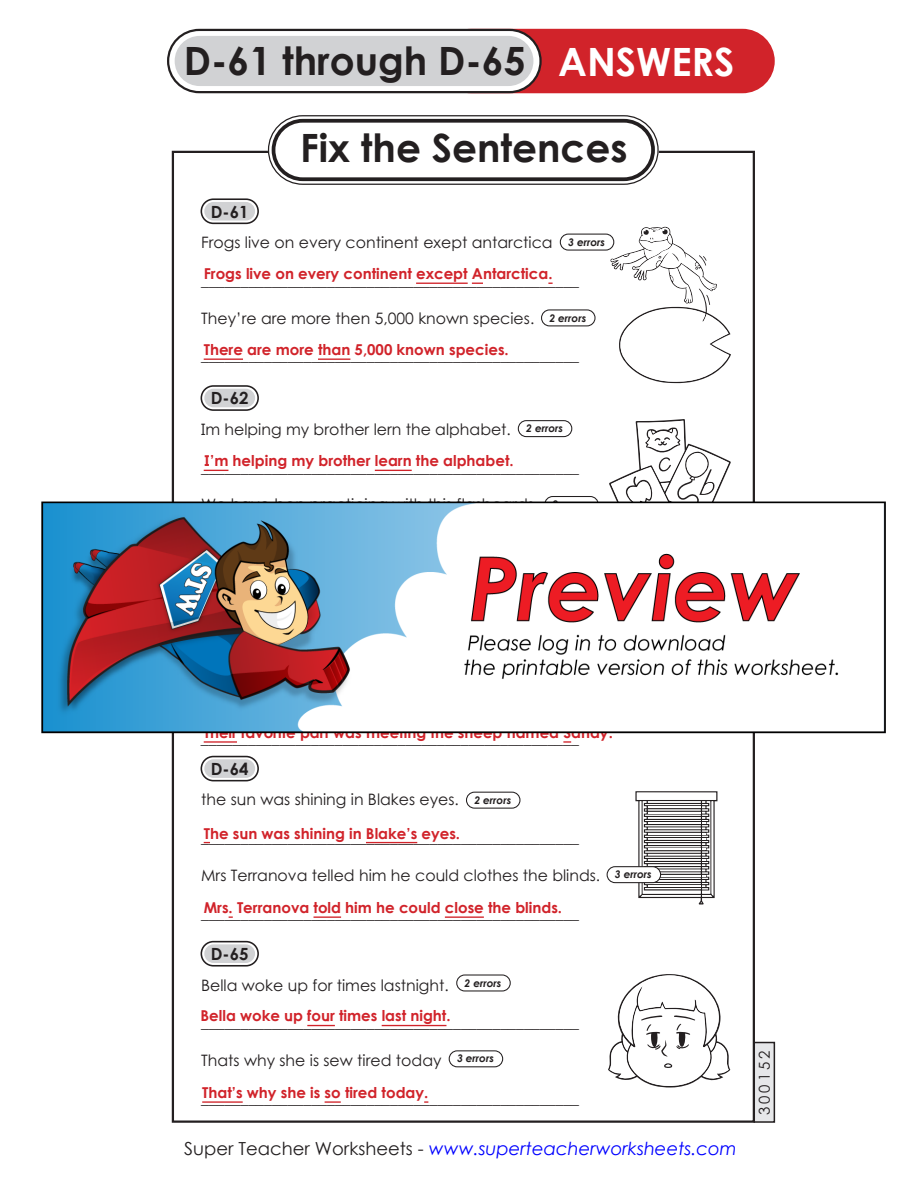
<style>
.page{position:relative;width:918px;height:1188px;background:#fff}
.page>*{position:absolute;margin:0;border:0;box-sizing:border-box;transform-origin:0 0}
.t1{font:700 39px "Century Gothic 2";color:#231f20}
.t2{font:700 39px "Century Gothic 2";color:#fff}
.t3{font:italic 18px "Century Gothic 2";color:#00f}
.t4{font:700 16.8px "Century Gothic 2";color:#231f20}
.t5{font:15.75px "Century STW4";color:#231f20}
.t6{font:700 15px "Century STW4";color:#d1232a}
.t7{font:15px "Century STW4";letter-spacing:.2em;color:#231f20}
.t8{font:italic 700 10.5px "Century STW4";color:#231f20}
.s1{font-style:normal;color:#231f20}
</style>
<div class="page">
<svg style="left:635px;top:791px;width:82px;height:114px"></svg>
<div style="left:268px;top:115px;width:391px;height:70px;border:8px solid #fff;border-radius:31px"></div>
<div style="left:272px;top:119px;width:383px;height:62px;background:#fff;border-radius:31px"></div>
<div style="left:268px;top:115px;width:391px;height:70px;border:1px solid #231f20;border-radius:34px"></div>
<div style="left:272px;top:119px;width:383px;height:62px;border:4px solid #231f20;border-radius:29px"></div>
<svg style="left:201px;top:199px;width:57px;height:24px"></svg>
<div style="left:201px;top:198px;width:58px;height:26px;border:2px solid #231f20;border-radius:12px"></div>
<div style="left:204px;top:202px;width:51px;height:19px;background:#d1d2d4;border-radius:9px"></div>
<div style="left:560px;top:234px;width:54px;height:17px;border:1px solid #231f20;border-radius:8px"></div>
<div style="left:541px;top:309px;width:55px;height:17px;border:1px solid #231f20;border-radius:8px"></div>
<hr style="left:416px;top:283px;width:52px;height:1px;background:#d1232a">
<hr style="left:204px;top:359px;width:39px;height:1px;background:#d1232a">
<hr style="left:318px;top:359px;width:32px;height:1px;background:#d1232a">
<svg style="left:201px;top:386px;width:57px;height:24px"></svg>
<div style="left:201px;top:385px;width:58px;height:26px;border:2px solid #231f20;border-radius:12px"></div>
<div style="left:204px;top:389px;width:51px;height:18px;background:#d1d2d4;border-radius:9px"></div>
<div style="left:518px;top:420px;width:54px;height:17px;border:1px solid #231f20;border-radius:8px"></div>
<svg style="left:204px;top:470px;width:24px;height:1px"></svg>
<hr style="left:375px;top:470px;width:37px;height:1px;background:#d1232a">
<hr style="left:366px;top:842px;width:51px;height:1px;background:#d1232a">
<hr style="left:314px;top:916px;width:27px;height:2px;background:#d1232a">
<hr style="left:445px;top:916px;width:39px;height:2px;background:#d1232a">
<hr style="left:202px;top:1101px;width:41px;height:2px;background:#d1232a">
<svg style="left:325px;top:1101px;width:16px;height:2px"></svg>
<svg style="left:201px;top:757px;width:57px;height:24px"></svg>
<div style="left:201px;top:756px;width:58px;height:25px;border:2px solid #231f20;border-radius:12px"></div>
<div style="left:204px;top:759px;width:51px;height:19px;background:#d1d2d4;border-radius:9px"></div>
<div style="left:466px;top:792px;width:54px;height:17px;border:1px solid #231f20;border-radius:8px"></div>
<svg style="left:201px;top:942px;width:57px;height:24px"></svg>
<div style="left:201px;top:941px;width:58px;height:26px;border:2px solid #231f20;border-radius:12px"></div>
<div style="left:204px;top:944px;width:51px;height:19px;background:#d1d2d4;border-radius:9px"></div>
<div style="left:456px;top:974px;width:55px;height:17px;border:1px solid #231f20;border-radius:8px"></div>
<svg style="left:307px;top:1025px;width:28px;height:1px"></svg>
<hr style="left:382px;top:1025px;width:64px;height:1px;background:#d1232a">
<div style="left:449px;top:1050px;width:54px;height:17px;border:1px solid #231f20;border-radius:8px"></div>
<div style="left:607px;top:867px;width:54px;height:16px;background:#fff;border-radius:8px"></div>
<div style="left:607px;top:866px;width:54px;height:17px;border:1px solid #231f20;border-radius:8px"></div>
<div style="left:440px;top:30px;width:334px;height:62px;background:#d1232a;border-radius:31px"></div>
<div style="left:439px;top:29px;width:336px;height:64px;border:2px solid #d1232a;border-radius:31px"></div>
<div style="left:168px;top:30px;width:373px;height:62px;background:#fff;border-radius:31px"></div>
<div style="left:167px;top:29px;width:375px;height:64px;border:2px solid #231f20;border-radius:31px"></div>
<div style="left:175px;top:36px;width:358px;height:50px;background:#d1d2d4;border-radius:25px"></div>
<div style="left:754px;top:1043px;width:20px;height:79px;background:#e6e7e9"></div>
<div style="left:754px;top:1042px;width:21px;height:81px;border:2px solid #231f20"></div>
<svg style="left:608px;top:974px;width:122px;height:114px"></svg>
<svg style="left:610px;top:226px;width:121px;height:157px"></svg>
<svg style="left:609px;top:419px;width:122px;height:65px"></svg>
<img style="left:41px;top:484px;width:844px;height:263px">
<p class="t1" style="left:184px;top:31px;width:343px">D-61 through D-65</p>
<p class="t2" style="left:558px;top:32px;width:178px">ANSWERS</p>
<p class="t4" style="left:211px;top:199px;width:39px">D-61</p>
<p class="t1" style="left:300px;top:119px;width:329px">Fix the Sentences</p>
<p class="t5" style="left:201px;top:231px;width:353px">Frogs live on every continent exept antarctica</p>
<p class="t5" style="left:201px;top:269px;width:379px">________________________________________________</p>
<p class="t5" style="left:201px;top:307px;width:335px">They’re are more then 5,000 known species.</p>
<p class="t5" style="left:201px;top:345px;width:379px">________________________________________________</p>
<p class="t8" style="left:568px;top:234px;width:38px">3 errors</p>
<p class="t6" style="left:204px;top:262px;width:350px">Frogs live on every continent except Antarctica.</p>
<p class="t8" style="left:549px;top:310px;width:38px">2 errors</p>
<p class="t6" style="left:204px;top:338px;width:307px">There are more than 5,000 known species.</p>
<p class="t4" style="left:211px;top:385px;width:39px">D-62</p>
<p class="t5" style="left:201px;top:418px;width:311px">Im helping my brother lern the alphabet.</p>
<p class="t5" style="left:201px;top:456px;width:379px">________________________________________________</p>
<p class="t5" style="left:201px;top:494px;width:339px">We have ben practicing with this flashcards.</p>
<p class="t8" style="left:526px;top:420px;width:38px">2 errors</p>
<p class="t6" style="left:204px;top:449px;width:312px">I’m helping my brother learn the alphabet.</p>
<p class="t6" style="left:204px;top:721px;width:411px">Their favorite part was meeting the sheep named Sandy.</p>
<p class="t5" style="left:201px;top:727px;width:379px">________________________________________________</p>
<p class="t4" style="left:211px;top:756px;width:39px">D-64</p>
<p class="t5" style="left:201px;top:789px;width:259px">the sun was shining in Blakes eyes.</p>
<p class="t5" style="left:201px;top:827px;width:379px">________________________________________________</p>
<p class="t5" style="left:201px;top:864px;width:401px">Mrs Terranova telled him he could clothes the blinds.</p>
<p class="t5" style="left:201px;top:902px;width:379px">________________________________________________</p>
<p class="t8" style="left:474px;top:792px;width:38px">2 errors</p>
<p class="t6" style="left:204px;top:822px;width:258px">The sun was shining in Blake’s eyes.</p>
<p class="t6" style="left:204px;top:896px;width:360px">Mrs. Terranova told him he could close the blinds.</p>
<p class="t4" style="left:211px;top:941px;width:39px">D-65</p>
<p class="t8" style="left:615px;top:866px;width:38px">3 errors</p>
<p class="t5" style="left:201px;top:974px;width:249px">Bella woke up for times lastnight.</p>
<p class="t5" style="left:201px;top:1012px;width:379px">________________________________________________</p>
<p class="t5" style="left:201px;top:1049px;width:242px">Thats why she is sew tired today</p>
<p class="t5" style="left:201px;top:1087px;width:379px">________________________________________________</p>
<p class="t3" style="left:184px;top:1136px;width:554px"><span class="s1">Super Teacher Worksheets -</span> www.superteacherworksheets.com</p>
<p class="t8" style="left:465px;top:975px;width:38px">2 errors</p>
<p class="t6" style="left:201px;top:1005px;width:252px">Bella woke up four times last night.</p>
<p class="t8" style="left:457px;top:1051px;width:38px">3 errors</p>
<p class="t6" style="left:202px;top:1081px;width:228px">That’s why she is so tired today.</p>
<p class="t7" style="left:754px;top:1115px;width:66px;rotate:-90deg">300152</p>
</div>
